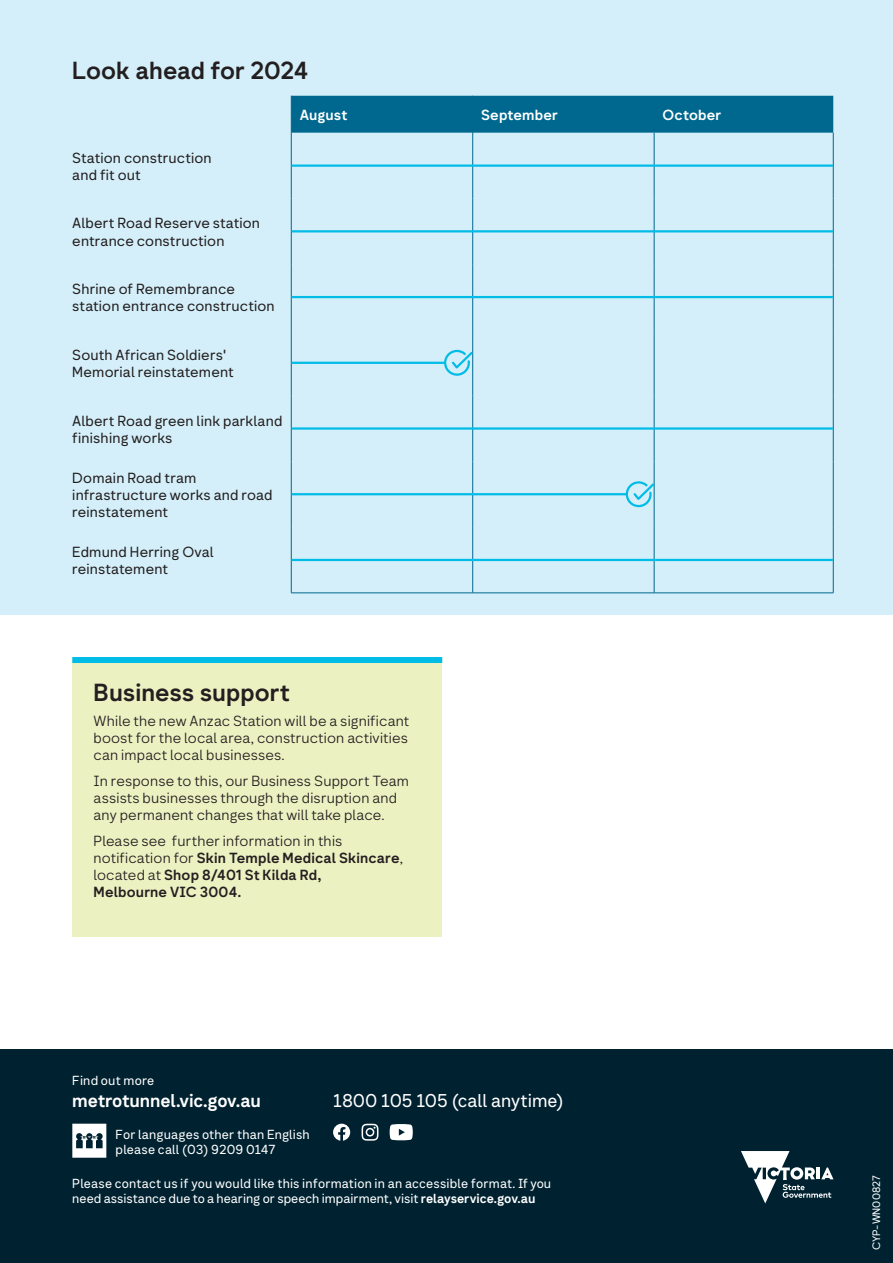
<style>
.page{position:relative;width:893px;height:1263px;background:#fff}
.page>*{position:absolute;margin:0;border:0;box-sizing:border-box;transform-origin:0 0}
.t1{font:700 24px "Network Geo";color:#231f20}
.t2{font:18px "Network Sans";color:#fff}
.t3{font:700 18px "Network Sans";letter-spacing:-.015em;color:#fff}
.t4{font:14.25px/17.1px "Network Geo";letter-spacing:.01em;color:#231f20}
.t5{font:300 14.25px/17.1px "Network Geo";letter-spacing:.015em;color:#231f20;text-align:justify}
.t6{font:700 14.25px/17.1px "Network Geo";letter-spacing:.01em;color:#231f20}
.t7{font:700 14.25px "Network Geo";letter-spacing:.01em;color:#fff}
.t8{font:12.75px/15px "Network Sans";letter-spacing:.01em;color:#fff}
.t9{font:10.5px "Network Geo";color:#fff}
.s1{font-weight:300}
.s2{font-weight:700}
</style>
<div class="page">
<div style="left:0;top:1049px;width:893px;height:214px;background:#002230"></div>
<svg style="left:390px;top:1124px;width:23px;height:16px"></svg>
<svg style="left:362px;top:1124px;width:16px;height:17px"></svg>
<svg style="left:333px;top:1124px;width:17px;height:17px"></svg>
<svg style="left:72px;top:1124px;width:34px;height:34px"></svg>
<svg style="left:741px;top:1151px;width:92px;height:52px"></svg>
<div style="left:0;top:0;width:893px;height:614px;background:#d4eff9"></div>
<div style="left:292px;top:96px;width:541px;height:37px;background:#00688e"></div>
<hr style="left:291px;top:133px;width:1px;height:65px;background:#00688e">
<hr style="left:472px;top:133px;width:1px;height:65px;background:#00688e">
<hr style="left:291px;top:198px;width:1px;height:66px;background:#00688e">
<hr style="left:472px;top:198px;width:1px;height:66px;background:#00688e">
<hr style="left:291px;top:264px;width:1px;height:66px;background:#00688e">
<hr style="left:472px;top:264px;width:1px;height:66px;background:#00688e">
<hr style="left:291px;top:330px;width:1px;height:66px;background:#00688e">
<hr style="left:472px;top:330px;width:1px;height:66px;background:#00688e">
<hr style="left:291px;top:396px;width:1px;height:65px;background:#00688e">
<hr style="left:472px;top:396px;width:1px;height:65px;background:#00688e">
<hr style="left:291px;top:461px;width:1px;height:66px;background:#00688e">
<hr style="left:472px;top:461px;width:1px;height:66px;background:#00688e">
<hr style="left:291px;top:527px;width:1px;height:66px;background:#00688e">
<hr style="left:472px;top:527px;width:1px;height:66px;background:#00688e">
<hr style="left:654px;top:330px;width:1px;height:66px;background:#00688e">
<hr style="left:654px;top:396px;width:1px;height:65px;background:#00688e">
<hr style="left:654px;top:461px;width:1px;height:66px;background:#00688e">
<hr style="left:654px;top:527px;width:1px;height:66px;background:#00688e">
<hr style="left:833px;top:133px;width:1px;height:65px;background:#00688e">
<hr style="left:833px;top:198px;width:1px;height:66px;background:#00688e">
<hr style="left:833px;top:264px;width:1px;height:66px;background:#00688e">
<hr style="left:833px;top:330px;width:1px;height:66px;background:#00688e">
<hr style="left:833px;top:396px;width:1px;height:65px;background:#00688e">
<hr style="left:833px;top:461px;width:1px;height:66px;background:#00688e">
<hr style="left:833px;top:527px;width:1px;height:66px;background:#00688e">
<hr style="left:291px;top:96px;width:1px;height:37px;background:#00688e">
<hr style="left:472px;top:96px;width:1px;height:37px;background:#00688e">
<hr style="left:291px;top:593px;width:182px;height:1px;background:#00688e">
<hr style="left:473px;top:593px;width:181px;height:1px;background:#00688e">
<hr style="left:654px;top:593px;width:179px;height:1px;background:#00688e">
<hr style="left:654px;top:133px;width:1px;height:65px;background:#00688e">
<hr style="left:654px;top:198px;width:1px;height:66px;background:#00688e">
<hr style="left:654px;top:264px;width:1px;height:66px;background:#00688e">
<hr style="left:292px;top:164px;width:540px;height:3px;background:#02bce8">
<hr style="left:292px;top:230px;width:540px;height:2px;background:#02bce8">
<hr style="left:292px;top:296px;width:540px;height:2px;background:#02bce8">
<hr style="left:292px;top:362px;width:152px;height:2px;background:#02bce8">
<hr style="left:292px;top:493px;width:334px;height:2px;background:#02bce8">
<hr style="left:292px;top:427px;width:540px;height:3px;background:#02bce8">
<hr style="left:292px;top:559px;width:540px;height:2px;background:#02bce8">
<svg style="left:443px;top:349px;width:31px;height:28px"></svg>
<svg style="left:625px;top:480px;width:30px;height:28px"></svg>
<div style="left:72px;top:660px;width:370px;height:276px;background:#ebf1c1"></div>
<div style="left:72px;top:657px;width:370px;height:6px;background:#02bce8"></div>
<h1 class="t1" style="left:72px;top:54px;width:238px">Look ahead for 2024</h1>
<p class="t7" style="left:300px;top:105px;width:49px">August</p>
<p class="t7" style="left:481px;top:105px;width:78px">September</p>
<p class="t7" style="left:663px;top:105px;width:60px">October</p>
<p class="t4" style="left:72px;top:150px;width:141px">Station construction and fit out</p>
<p class="t4" style="left:72px;top:215px;width:189px">Albert Road Reserve station entrance construction</p>
<p class="t4" style="left:72px;top:281px;width:204px">Shrine of Remembrance station entrance construction</p>
<p class="t4" style="left:72px;top:347px;width:163px">South African Soldiers'<br>Memorial reinstatement</p>
<p class="t4" style="left:72px;top:413px;width:212px">Albert Road green link parkland finishing works</p>
<p class="t4" style="left:72px;top:470px;width:202px">Domain Road tram infrastructure works and road reinstatement</p>
<p class="t4" style="left:72px;top:544px;width:143px">Edmund Herring Oval reinstatement</p>
<h1 class="t1" style="left:94px;top:676px;width:198px">Business support</h1>
<p class="t5" style="left:94px;top:713px;width:317px">While the new Anzac Station will be a significant boost for the local area, construction activities can impact local businesses.</p>
<p class="t5" style="left:94px;top:773px;width:317px;text-align:left">In response to this, our Business Support Team assists businesses through the disruption and any permanent changes that will take place.</p>
<p class="t6" style="left:94px;top:833px;width:311px"><span class="s1">Please see further information in this notification for</span> Skin Temple Medical Skincare<span class="s1">, located at</span> Shop 8/401 St Kilda Rd,<br>Melbourne VIC 3004.</p>
<p class="t8" style="left:72px;top:1073px;width:84px">Find out more</p>
<p class="t3" style="left:72px;top:1088px;width:190px">metrotunnel.vic.gov.au</p>
<p class="t8" style="left:116px;top:1127px;width:196px">For languages other than English please call (03) 9209 0147</p>
<p class="t8" style="left:72px;top:1176px;width:480px">Please contact us if you would like this information in an accessible format. If you need assistance due to a hearing or speech impairment, visit <span class="s2">relayservice.gov.au</span></p>
<p class="t2" style="left:333px;top:1088px;width:232px">1800 105 105 (call anytime)</p>
<p class="t9" style="left:869px;top:1250px;width:76px;rotate:-90deg">CYP-WN00827</p>
</div>
